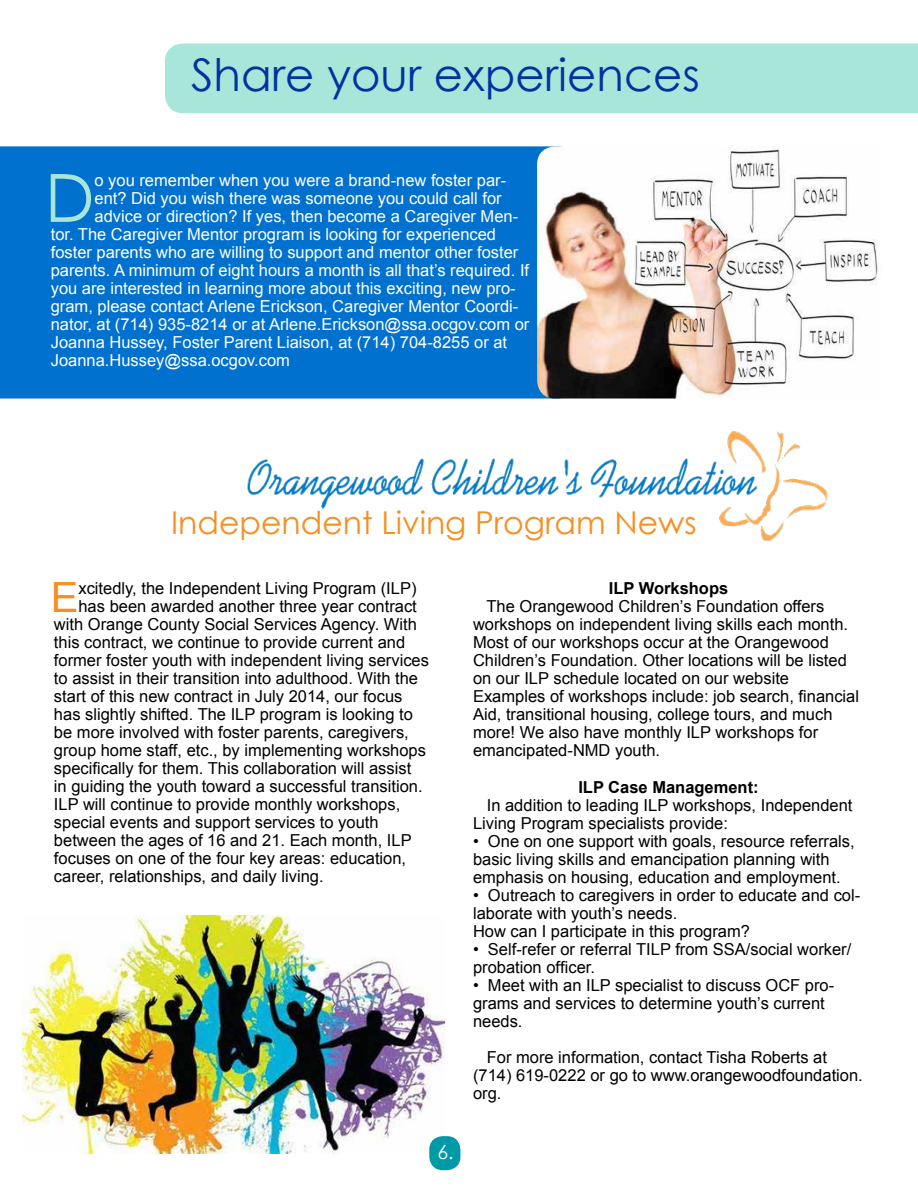
<style>
.page{position:relative;width:918px;height:1188px;background:#fff}
.page>*{position:absolute;margin:0;border:0;box-sizing:border-box;transform-origin:0 0}
.t1{font:66.6px "Century Gothic";color:#a7e6d9}
.t2{font:45px "Century Gothic";color:#0033a0}
.t3{font:41.7px "Arial";color:#f78e1e}
.t4{font:31.5px "Century Gothic";color:#f78e1e}
.t5{font:19.5px "asongforjennifer";color:#fff}
.t6{font:19.5px "Century Gothic";color:#fff}
.t7{font:16.5px/18px "Arial";color:#000}
.t8{font:16.5px "Arial";color:#fff}
.t9{font:700 16.5px "Arial";color:#000}
</style>
<div class="page">
<div style="left:165px;top:44px;width:753px;height:69px;background:#a7e6d9"></div>
<div style="left:0;top:146px;width:537px;height:253px;background:#0071ce"></div>
<img style="left:537px;top:146px;width:341px;height:253px">
<img style="left:248px;top:432px;width:579px;height:108px">
<img style="left:23px;top:916px;width:422px;height:238px">
<div style="left:429px;top:1136px;width:31px;height:34px;background:#0099a8;border-radius:14px"></div>
<h2 class="t2" style="left:191px;top:43px;width:510px">Share your experiences</h2>
<h1 class="t1" style="left:45px;top:151px;width:51px">D</h1>
<p class="t8" style="left:95px;top:169px;width:413px">o you remember when you were a brand-new foster par-</p>
<p class="t8" style="left:95px;top:187px;width:409px">ent? Did you wish there was someone you could call for</p>
<p class="t8" style="left:95px;top:205px;width:425px">advice or direction? If yes, then become a Caregiver Men-</p>
<p class="t8" style="left:51px;top:223px;width:447px">tor. The Caregiver Mentor program is looking for experienced</p>
<p class="t8" style="left:51px;top:241px;width:469px">foster parents who are willing to support and mentor other foster</p>
<p class="t8" style="left:51px;top:259px;width:480px">parents. A minimum of eight hours a month is all that’s required. If</p>
<p class="t8" style="left:51px;top:277px;width:467px">you are interested in learning more about this exciting, new pro-</p>
<p class="t8" style="left:51px;top:295px;width:469px">gram, please contact Arlene Erickson, Caregiver Mentor Coordi-</p>
<p class="t8" style="left:51px;top:313px;width:480px">nator, at (714) 935-8214 or at Arlene.Erickson@ssa.ocgov.com or</p>
<p class="t8" style="left:51px;top:331px;width:458px">Joanna Hussey, Foster Parent Liaison, at (714) 704-8255 or at</p>
<p class="t8" style="left:51px;top:349px;width:241px">Joanna.Hussey@ssa.ocgov.com</p>
<h3 class="t4" style="left:171px;top:501px;width:527px">Independent Living Program News</h3>
<h3 class="t3" style="left:51px;top:570px;width:29px">E</h3>
<p class="t7" style="left:78px;top:580px;width:340px">xcitedly, the Independent Living Program (ILP)</p>
<p class="t7" style="left:78px;top:598px;width:340px">has been awarded another three year contract</p>
<p class="t7" style="left:54px;top:616px;width:364px">with Orange County Social Services Agency. With</p>
<p class="t7" style="left:54px;top:634px;width:353px">this contract, we continue to provide current and</p>
<p class="t7" style="left:54px;top:652px;width:377px">former foster youth with independent living services</p>
<p class="t7" style="left:54px;top:670px;width:366px">to assist in their transition into adulthood. With the</p>
<p class="t7" style="left:54px;top:688px;width:350px">start of this new contract in July 2014, our focus</p>
<p class="t7" style="left:54px;top:706px;width:360px">has slightly shifted. The ILP program is looking to</p>
<p class="t7" style="left:54px;top:724px;width:356px">be more involved with foster parents, caregivers,</p>
<p class="t7" style="left:54px;top:742px;width:374px">group home staff, etc., by implementing workshops</p>
<p class="t7" style="left:54px;top:760px;width:359px">specifically for them. This collaboration will assist</p>
<p class="t7" style="left:54px;top:778px;width:370px">in guiding the youth toward a successful transition.</p>
<p class="t7" style="left:54px;top:796px;width:348px">ILP will continue to provide monthly workshops,</p>
<p class="t7" style="left:54px;top:814px;width:326px">special events and support services to youth</p>
<p class="t7" style="left:54px;top:832px;width:359px">between the ages of 16 and 21. Each month, ILP</p>
<p class="t7" style="left:54px;top:850px;width:354px">focuses on one of the four key areas: education,</p>
<p class="t7" style="left:54px;top:868px;width:271px">career, relationships, and daily living.</p>
<p class="t6" style="left:437px;top:1138px;width:18px">6.</p>
<p class="t5" style="left:438px;top:1150px;width:13px">6.</p>
<p class="t9" style="left:609px;top:577px;width:121px">ILP Workshops</p>
<p class="t7" style="left:473px;top:598px;width:388px;text-indent:13px">The Orangewood Children’s Foundation offers workshops on independent living skills each month.<br>Most of our workshops occur at the Orangewood Children’s Foundation. Other locations will be listed on our ILP schedule located on our website Examples of workshops include: job search, financial Aid, transitional housing, college tours, and much more! We also have monthly ILP workshops for emancipated-NMD youth.</p>
<p class="t9" style="left:578px;top:776px;width:182px">ILP Case Management:</p>
<p class="t7" style="left:473px;top:796px;width:381px;text-indent:14px">In addition to leading ILP workshops, Independent<br>Living Program specialists provide:</p>
<p class="t7" style="left:473px;top:832px;width:383px">• One on one support with goals, resource referrals, basic living skills and emancipation planning with emphasis on housing, education and employment.</p>
<p class="t7" style="left:473px;top:886px;width:389px">• Outreach to caregivers in order to educate and col&shy;laborate with youth’s needs.<br>How can I participate in this program?</p>
<p class="t7" style="left:473px;top:940px;width:380px">• Self-refer or referral TILP from SSA/social worker/ probation officer.</p>
<p class="t7" style="left:473px;top:976px;width:363px">• Meet with an ILP specialist to discuss OCF pro&shy;grams and services to determine youth’s current needs.</p>
<p class="t7" style="left:473px;top:1048px;width:391px;text-indent:14px">For more information, contact Tisha Roberts at (714) 619-0222 or go to www.orangewoodfoundation. org.</p>
</div>
